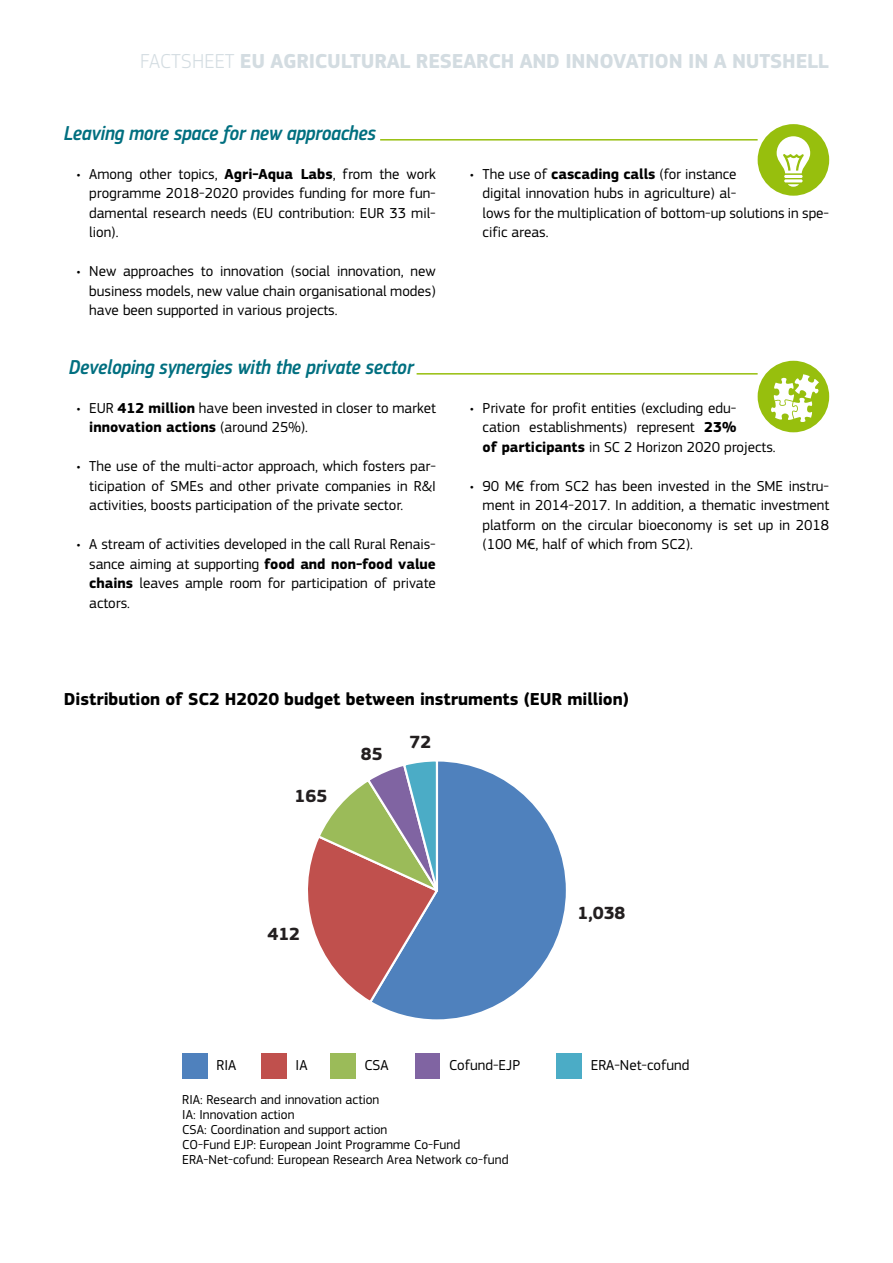
<style>
.page{position:relative;width:893px;height:1263px;background:#fff}
.page>*{position:absolute;margin:0;border:0;box-sizing:border-box;transform-origin:0 0}
.t1{font:700 32.1px "EC Square Sans Pro";letter-spacing:-.005em;color:#231f20}
.t2{font:21px "EC Square Sans Cond Pro Medium Itali";color:#006f80}
.t3{font:700 21px "EC Square Sans Pro";letter-spacing:-.01em;color:#d3dce1}
.t4{font:18.3px "EC Square Sans Pro";color:#231f20}
.t5{font:700 18.3px "EC Square Sans Pro";color:#231f20}
.t6{font:700 18px "EC Square Sans Pro";letter-spacing:-.005em;color:#000}
.t7{font:15px/19.5px "EC Square Sans Pro";color:#000;text-align:justify}
.t8{font:13.5px/15px "EC Square Sans Pro";color:#000}
.s1{font-weight:300}
.s2{font-weight:700}
.s3{font-size:15px;color:#000}
</style>
<div class="page">
<svg style="left:378px;top:761px;width:188px;height:259px"></svg>
<svg style="left:308px;top:761px;width:135px;height:244px"></svg>
<div style="left:182px;top:1053px;width:26px;height:26px;background:#4f81bd"></div>
<div style="left:330px;top:1053px;width:26px;height:26px;background:#9bbb59"></div>
<div style="left:261px;top:1053px;width:26px;height:26px;background:#c0504d"></div>
<div style="left:415px;top:1053px;width:25px;height:26px;background:#8064a2"></div>
<div style="left:557px;top:1053px;width:25px;height:26px;background:#4bacc6"></div>
<div style="left:758px;top:124px;width:71px;height:72px;background:#97bf0d;border-radius:50%"></div>
<svg style="left:777px;top:136px;width:33px;height:51px"></svg>
<hr style="left:380px;top:139px;width:378px;height:2px;background:#97bf0d">
<hr style="left:417px;top:373px;width:341px;height:2px;background:#97bf0d">
<div style="left:758px;top:361px;width:71px;height:71px;background:#97bf0d;border-radius:50%"></div>
<svg style="left:771px;top:374px;width:48px;height:48px"></svg>
<h2 class="t3" style="left:140px;top:49px;width:690px"><span class="s1">FACTSHEET</span> EU AGRICULTURAL RESEARCH AND INNOVATION IN A NUTSHELL</h2>
<h2 class="t2" style="left:64px;top:121px;width:313px">Leaving more space for new approaches</h2>
<p class="t7" style="left:89px;top:164px;width:348px;text-indent:-13px">• Among other topics, <span class="s2">Agri-Aqua Labs</span>, from the work programme 2018-2020 provides funding for more fun&shy;damental research needs (EU contribution: EUR 33 mil&shy;lion).</p>
<p class="t7" style="left:89px;top:262px;width:348px;text-indent:-13px">• New approaches to innovation (social innovation, new business models, new value chain organisational modes) have been supported in various projects.</p>
<h2 class="t2" style="left:69px;top:355px;width:346px">Developing synergies with the private sector</h2>
<p class="t7" style="left:89px;top:398px;width:348px;text-indent:-13px">• EUR <span class="s2">412 million</span> have been invested in closer to market <span class="s2">innovation actions</span> (around 25%).</p>
<p class="t7" style="left:89px;top:457px;width:348px;text-indent:-13px">• The use of the multi-actor approach, which fosters par&shy;ticipation of SMEs and other private companies in R&amp;I activities, boosts participation of the private sector.</p>
<p class="t7" style="left:89px;top:535px;width:348px;text-indent:-13px">• A stream of activities developed in the call Rural Renais&shy;sance aiming at supporting <span class="s2">food and non-food value chains</span> leaves ample room for participation of private actors.</p>
<p class="t7" style="left:483px;top:164px;width:348px;text-align:left;text-indent:-13px">• The use of <span class="s2">cascading calls</span> (for instance<br>digital innovation hubs in agriculture) al-<br>lows for the multiplication of bottom-up solutions in spe&shy;cific areas.</p>
<p class="t7" style="left:483px;top:398px;width:295px;text-align:left;text-indent:-13px">• Private for profit entities (excluding edu&shy;cation establishments) represent <span class="s2">23%<br>of participants</span> in SC 2 Horizon 2020 projects.</p>
<p class="t7" style="left:483px;top:476px;width:348px;text-indent:-13px">• 90 M€ from SC2 has been invested in the SME instru&shy;ment in 2014-2017. In addition, a thematic investment platform on the circular bioeconomy is set up in 2018 (100 M€, half of which from SC2).</p>
<h1 class="t1" style="left:193px;top:672px;width:508px">between instruments (EUR million)</h1>
<p class="t5" style="left:410px;top:731px;width:23px">72</p>
<p class="t6" style="left:64px;top:689px;width:566px">Distribution of SC2 H2020 budget between instruments (EUR million)</p>
<p class="t5" style="left:361px;top:743px;width:23px">85</p>
<p class="t5" style="left:294px;top:785px;width:34px">165</p>
<p class="t5" style="left:267px;top:923px;width:34px">412</p>
<p class="t5" style="left:577px;top:902px;width:50px">1,038</p>
<p class="t7" style="left:364px;top:1056px;width:26px">CSA</p>
<p class="t4" style="left:448px;top:1055px;width:88px">Cofund-EJP</p>
<p class="t7" style="left:449px;top:1056px;width:73px">Cofund-EJP</p>
<p class="t4" style="left:590px;top:1055px;width:122px">ERA-Net-cofund</p>
<p class="t7" style="left:216px;top:1056px;width:21px">RIA</p>
<p class="t4" style="left:294px;top:1055px;width:16px">IA<span class="s3">IA</span></p>
<p class="t4" style="left:364px;top:1055px;width:31px">CSA</p>
<p class="t4" style="left:215px;top:1055px;width:26px">RIA</p>
<p class="t7" style="left:591px;top:1056px;width:100px">ERA-Net-cofund</p>
<p class="t8" style="left:182px;top:1092px;width:328px">RIA: Research and innovation action<br>IA: Innovation action<br>CSA: Coordination and support action<br>CO-Fund EJP: European Joint Programme Co-Fund ERA-Net-cofund: European Research Area Network co-fund</p>
</div>
